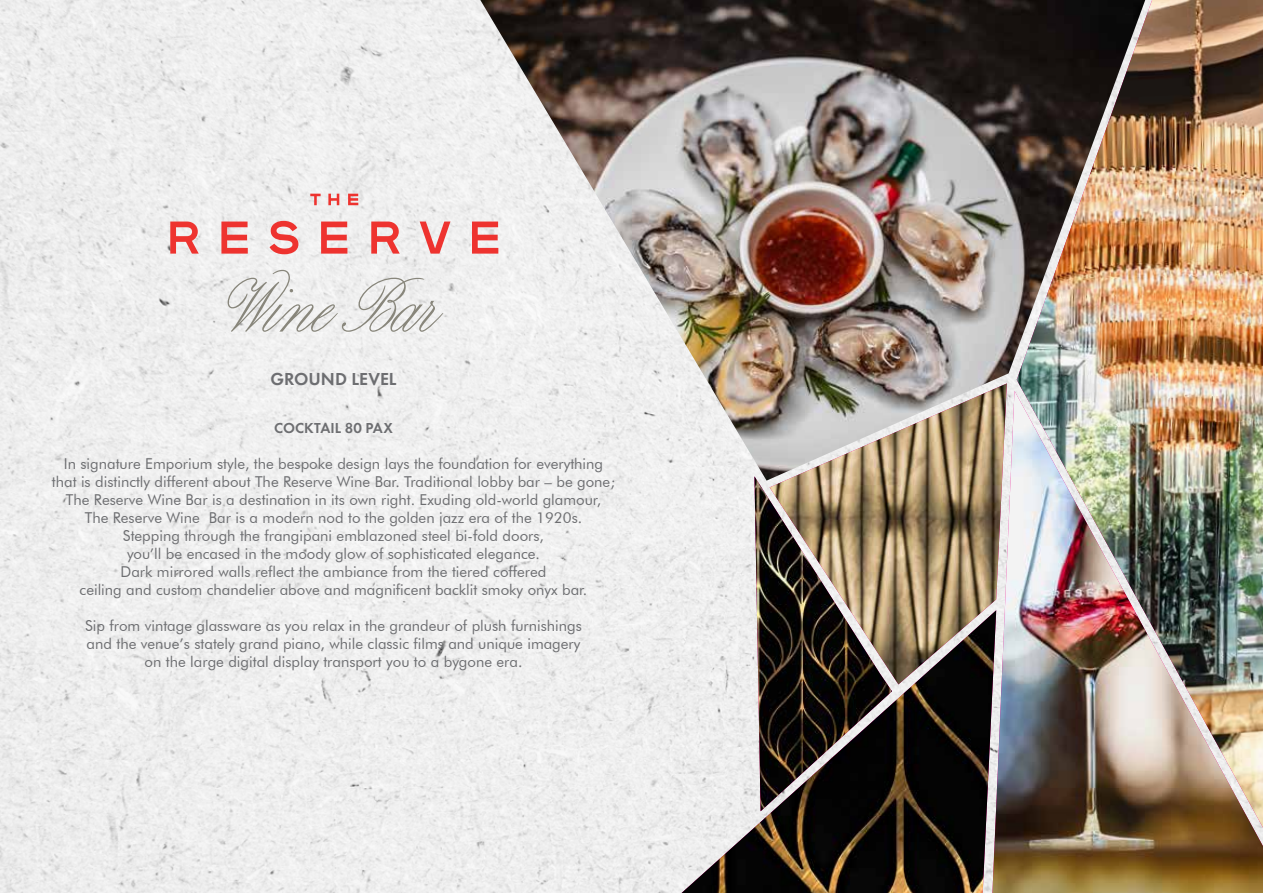
<style>
.page{position:relative;width:1263px;height:893px;background:#fff}
.page>*{position:absolute;margin:0;border:0;box-sizing:border-box;transform-origin:0 0}
.t1{font:18px "Futura Dem";color:#6d6e71}
.t2{font:15px/18px "Futura BT";color:#6d6e71;text-align:center}
.t3{font:15px "Futura Dem";color:#6d6e71}
</style>
<div class="page">
<img style="left:0;top:0;width:754px;height:893px">
<img style="left:480px;top:0;width:537px;height:481px">
<img style="left:769px;top:383px;width:238px;height:227px">
<img style="left:754px;top:476px;width:138px;height:134px">
<img style="left:1017px;top:0;width:246px;height:391px">
<img style="left:992px;top:391px;width:271px;height:502px">
<img style="left:681px;top:610px;width:315px;height:283px">
<svg style="left:170px;top:222px;width:29px;height:32px"></svg>
<svg style="left:221px;top:222px;width:27px;height:32px"></svg>
<svg style="left:270px;top:221px;width:28px;height:33px"></svg>
<svg style="left:321px;top:222px;width:26px;height:32px"></svg>
<svg style="left:371px;top:222px;width:29px;height:32px"></svg>
<svg style="left:420px;top:222px;width:30px;height:32px"></svg>
<svg style="left:472px;top:222px;width:26px;height:32px"></svg>
<svg style="left:310px;top:194px;width:11px;height:11px"></svg>
<svg style="left:328px;top:194px;width:11px;height:11px"></svg>
<svg style="left:348px;top:194px;width:10px;height:11px"></svg>
<svg style="left:228px;top:270px;width:215px;height:62px"></svg>
<p class="t1" style="left:270px;top:367px;width:128px">GROUND LEVEL</p>
<p class="t3" style="left:274px;top:418px;width:120px">COCKTAIL 80 PAX</p>
<p class="t2" style="left:52px;top:455px;width:565px">In signature Emporium style, the bespoke design lays the foundation for everything that is distinctly different about The Reserve Wine Bar. Traditional lobby bar – be gone; The Reserve Wine Bar is a destination in its own right. Exuding old-world glamour,<br>The Reserve Wine Bar is a modern nod to the golden jazz era of the 1920s.<br>Stepping through the frangipani emblazoned steel bi-fold doors,<br>you’ll be encased in the moody glow of sophisticated elegance.<br>Dark mirrored walls reflect the ambiance from the tiered coffered<br>ceiling and custom chandelier above and magnificent backlit smoky onyx bar.</p>
<p class="t2" style="left:85px;top:617px;width:498px">Sip from vintage glassware as you relax in the grandeur of plush furnishings and the venue’s stately grand piano, while classic films and unique imagery on the large digital display transport you to a bygone era.</p>
</div>
